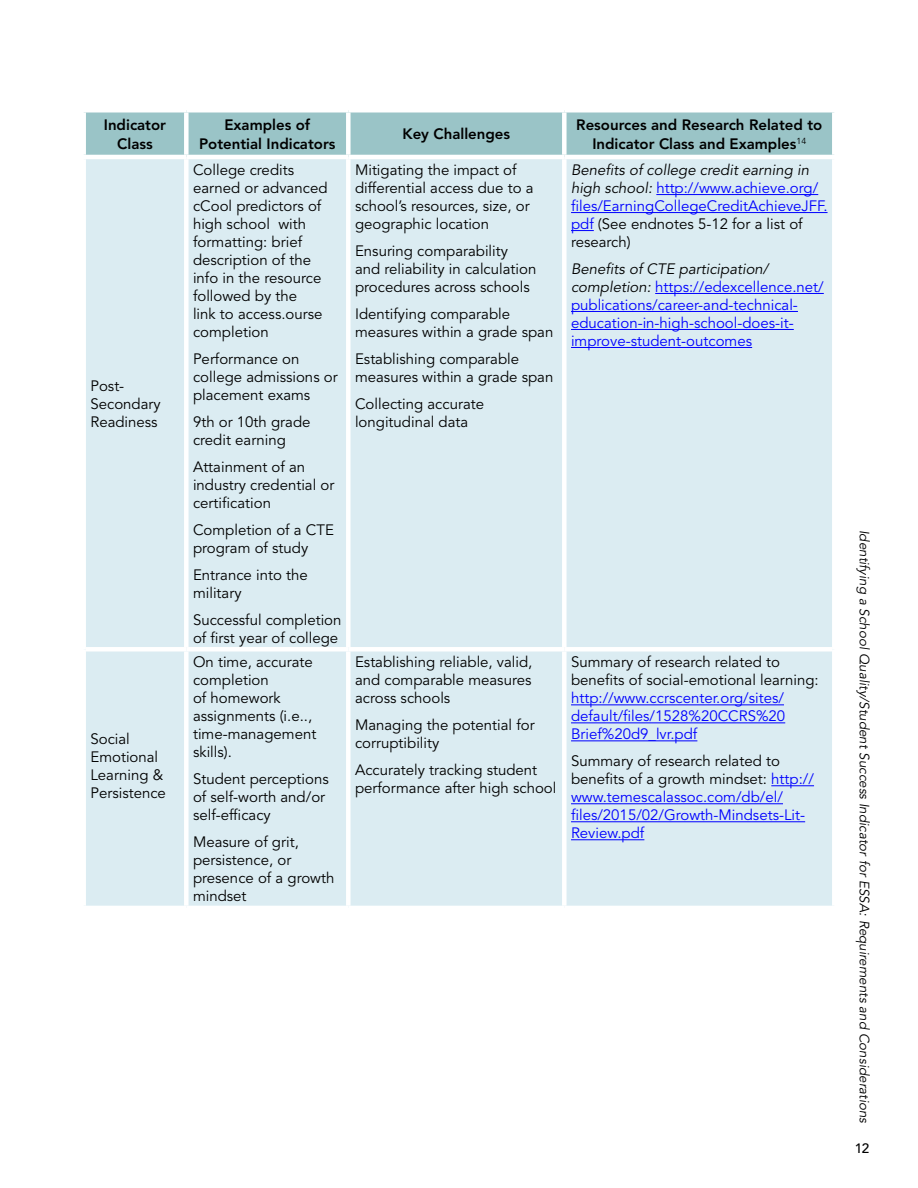
<style>
.page{position:relative;width:918px;height:1188px;background:#fff}
.page>*{position:absolute;margin:0;border:0;box-sizing:border-box;transform-origin:0 0}
.t1{font:15px/18px "Avenir LT Std";color:#000}
.t2{font:15px/18px "Avenir LT Std";color:#00f}
.t3{font:800 15px/19.5px "Avenir LT Std";color:#000;text-align:center}
.t4{font:italic 13.5px "Avenir LT Std";color:#000}
.t5{font:500 13.5px "Avenir LT Std";color:#000}
.s1{font-style:italic;color:#000}
.s2{color:#000}
</style>
<div class="page">
<div style="left:86px;top:112px;width:746px;height:43px;background:#9ac4c7"></div>
<div style="left:86px;top:159px;width:746px;height:747px;background:#dbecf2"></div>
<div style="left:184px;top:112px;width:5px;height:43px;background:#fff"></div>
<div style="left:346px;top:112px;width:5px;height:43px;background:#fff"></div>
<div style="left:562px;top:112px;width:5px;height:43px;background:#fff"></div>
<div style="left:184px;top:159px;width:5px;height:488px;background:#fff"></div>
<div style="left:346px;top:159px;width:5px;height:488px;background:#fff"></div>
<div style="left:562px;top:159px;width:5px;height:488px;background:#fff"></div>
<div style="left:184px;top:652px;width:5px;height:254px;background:#fff"></div>
<div style="left:346px;top:652px;width:5px;height:254px;background:#fff"></div>
<div style="left:562px;top:652px;width:5px;height:254px;background:#fff"></div>
<div style="left:86px;top:647px;width:100px;height:5px;background:#fff"></div>
<div style="left:186px;top:647px;width:162px;height:5px;background:#fff"></div>
<div style="left:348px;top:647px;width:216px;height:5px;background:#fff"></div>
<div style="left:564px;top:647px;width:268px;height:5px;background:#fff"></div>
<hr style="left:656px;top:194px;width:162px;height:1px;background:#00f">
<hr style="left:571px;top:212px;width:257px;height:1px;background:#00f">
<svg style="left:571px;top:230px;width:23px;height:1px"></svg>
<hr style="left:655px;top:293px;width:169px;height:1px;background:#00f">
<hr style="left:571px;top:311px;width:227px;height:1px;background:#00f">
<hr style="left:571px;top:329px;width:223px;height:1px;background:#00f">
<hr style="left:571px;top:347px;width:181px;height:1px;background:#00f">
<hr style="left:571px;top:704px;width:213px;height:1px;background:#00f">
<hr style="left:571px;top:722px;width:214px;height:1px;background:#00f">
<hr style="left:571px;top:740px;width:126px;height:1px;background:#00f">
<hr style="left:771px;top:785px;width:43px;height:1px;background:#00f">
<hr style="left:571px;top:803px;width:212px;height:1px;background:#00f">
<hr style="left:571px;top:821px;width:234px;height:1px;background:#00f">
<hr style="left:571px;top:839px;width:73px;height:1px;background:#00f">
<p class="t3" style="left:104px;top:116px;width:64px">Indicator<br>Class</p>
<p class="t3" style="left:199px;top:116px;width:138px">Examples of<br>Potential Indicators</p>
<p class="t3" style="left:402px;top:126px;width:109px">Key Challenges</p>
<p class="t3" style="left:576px;top:116px;width:248px">Resources and Research Related to<br>Indicator Class and Examples<sup>14</sup></p>
<p class="t1" style="left:90px;top:378px;width:72px">Post-<br>Secondary<br>Readiness</p>
<p class="t1" style="left:90px;top:731px;width:77px">Social<br>Emotional<br>Learning &amp;<br>Persistence</p>
<p class="t1" style="left:193px;top:162px;width:136px">College credits earned or advanced cCool predictors of high school with formatting: brief description of the info in the resource followed by the<br>link to access.ourse completion</p>
<p class="t1" style="left:193px;top:351px;width:146px">Performance on college admissions or placement exams</p>
<p class="t1" style="left:193px;top:413px;width:119px">9th or 10th grade credit earning</p>
<p class="t1" style="left:193px;top:459px;width:143px">Attainment of an industry credential or certification</p>
<p class="t1" style="left:193px;top:522px;width:142px">Completion of a CTE program of study</p>
<p class="t1" style="left:193px;top:567px;width:116px">Entrance into the military</p>
<p class="t1" style="left:193px;top:612px;width:150px">Successful completion of first year of college</p>
<p class="t1" style="left:193px;top:655px;width:125px">On time, accurate completion<br>of homework assignments (i.e.., time-management skills).</p>
<p class="t1" style="left:193px;top:772px;width:137px">Student perceptions of self-worth and/or self-efficacy</p>
<p class="t1" style="left:193px;top:835px;width:143px">Measure of grit, persistence, or presence of a growth mindset</p>
<p class="t1" style="left:355px;top:162px;width:180px">Mitigating the impact of differential access due to a school’s resources, size, or geographic location</p>
<p class="t1" style="left:355px;top:243px;width:183px">Ensuring comparability and reliability in calculation procedures across schools</p>
<p class="t1" style="left:355px;top:306px;width:200px">Identifying comparable measures within a grade span</p>
<p class="t1" style="left:355px;top:351px;width:200px">Establishing comparable measures within a grade span</p>
<p class="t1" style="left:355px;top:396px;width:131px">Collecting accurate longitudinal data</p>
<p class="t1" style="left:355px;top:655px;width:179px;text-align:justify">Establishing reliable, valid, and comparable measures across schools</p>
<p class="t1" style="left:355px;top:718px;width:181px">Managing the potential for corruptibility</p>
<p class="t1" style="left:355px;top:763px;width:203px">Accurately tracking student performance after high school</p>
<p class="t2" style="left:571px;top:162px;width:258px"><span class="s1">Benefits of college credit earning in high school:</span> http://www.achieve.org/ files/EarningCollegeCreditAchieveJFF. pdf <span class="s2">(See endnotes 5-12 for a list of research)</span></p>
<p class="t2" style="left:571px;top:261px;width:254px"><span class="s1">Benefits of CTE participation/ completion:</span> https://edexcellence.net/ publications/career-and-technical&shy;education-in-high-school-does-it&shy;improve-student-outcomes</p>
<p class="t1" style="left:571px;top:655px;width:249px">Summary of research related to benefits of social-emotional learning:</p>
<p class="t2" style="left:571px;top:691px;width:216px;text-align:justify">http://www.ccrscenter.org/sites/ default/files/1528%20CCRS%20<br>Brief%20d9_lvr.pdf</p>
<p class="t2" style="left:571px;top:754px;width:244px"><span class="s2">Summary of research related to benefits of a growth mindset:</span> http:// www.temescalassoc.com/db/el/ files/2015/02/Growth-Mindsets-Lit-<br>Review.pdf</p>
<p class="t4" style="left:870px;top:530px;width:595px;rotate:90deg">Identifying a School Quality/Student Success Indicator for ESSA: Requirements and Considerations</p>
<p class="t5" style="left:855px;top:1141px;width:16px">12</p>
</div>
